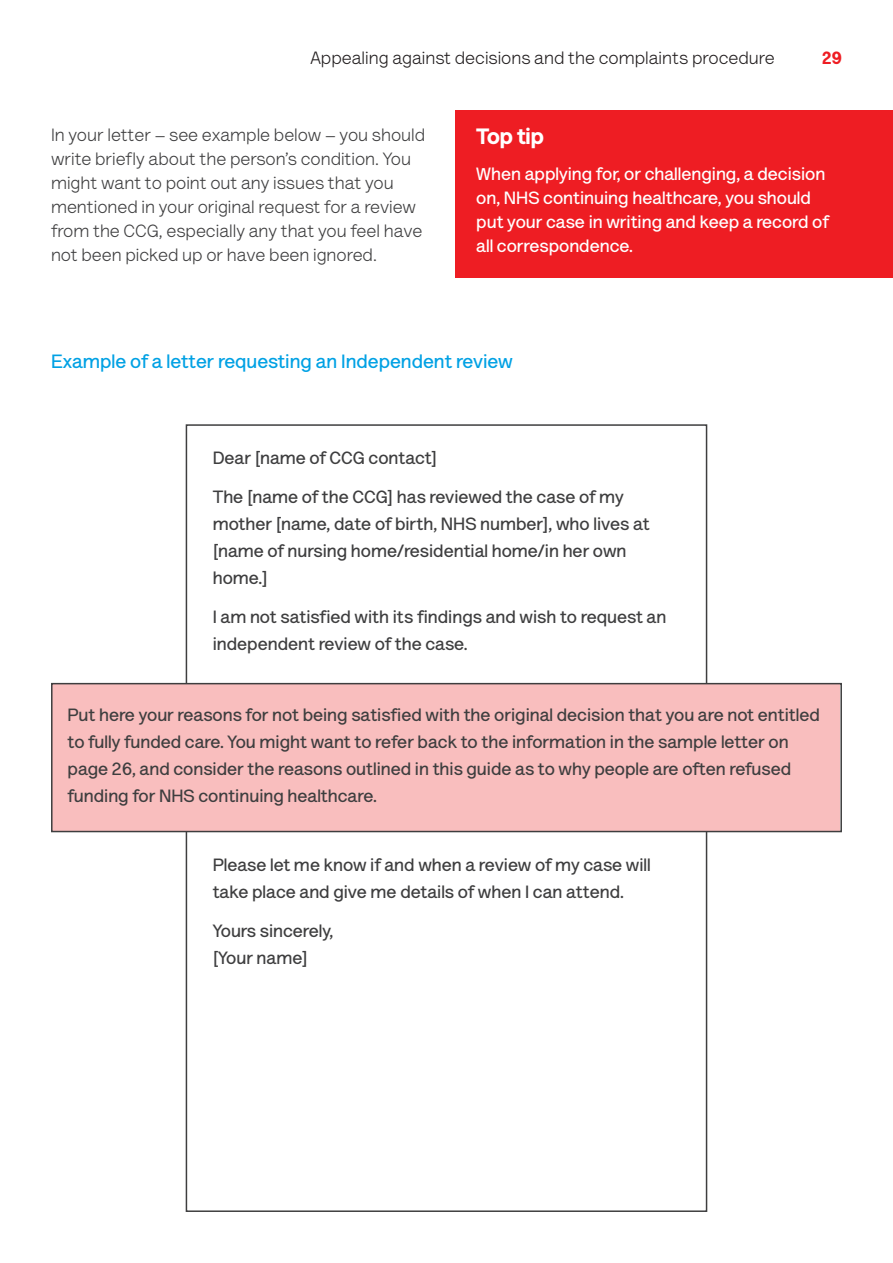
<style>
.page{position:relative;width:893px;height:1263px;background:#fff}
.page>*{position:absolute;margin:0;border:0;box-sizing:border-box;transform-origin:0 0}
.t1{font:900 22.5px "AS Lettera Text";color:#fff}
.t2{font:700 19.5px "AS Lettera Text";color:#00a1e4}
.t3{font:700 18px/27px "AS Lettera Text";color:#3e3e3f}
.t4{font:18px/24px "AS Lettera Text";color:#3e3e3f}
.t5{font:700 18px/24px "AS Lettera Text";color:#fff}
.t6{font:18px "AS Lettera Text";color:#231f20}
.t7{font:900 18px "AS Lettera Text";color:#ee1d23}
</style>
<div class="page">
<div style="left:455px;top:110px;width:438px;height:168px;background:#ee1d23"></div>
<div style="left:53px;top:684px;width:787px;height:147px;background:#f9bebe"></div>
<div style="left:51px;top:683px;width:791px;height:149px;border:2px solid #3e3e3f"></div>
<p class="t6" style="left:310px;top:52px;width:466px">Appealing against decisions and the complaints procedure</p>
<p class="t7" style="left:822px;top:52px;width:22px">29</p>
<p class="t4" style="left:51px;top:124px;width:376px">In your letter – see example below – you should write briefly about the person’s condition. You might want to point out any issues that you mentioned in your original request for a review from the CCG, especially any that you feel have not been picked up or have been ignored.</p>
<p class="t1" style="left:476px;top:128px;width:69px">Top tip</p>
<p class="t5" style="left:476px;top:163px;width:354px">When applying for, or challenging, a decision on, NHS continuing healthcare, you should put your case in writing and keep a record of all correspondence.</p>
<p class="t2" style="left:51px;top:354px;width:463px">Example of a letter requesting an Independent review</p>
<p class="t3" style="left:213px;top:440px;width:413px;line-height:39px">Dear [name of CCG contact]<br>The [name of the CCG] has reviewed the case of my</p>
<p class="t3" style="left:213px;top:512px;width:439px">mother [name, date of birth, NHS number], who lives at [name of nursing home/residential home/in her own home.]</p>
<p class="t3" style="left:213px;top:605px;width:455px">I am not satisfied with its findings and wish to request an independent review of the case.</p>
<p class="t3" style="left:68px;top:703px;width:754px">Put here your reasons for not being satisfied with the original decision that you are not entitled to fully funded care. You might want to refer back to the information in the sample letter on page 26, and consider the reasons outlined in this guide as to why people are often refused funding for NHS continuing healthcare.</p>
<p class="t3" style="left:213px;top:853px;width:440px">Please let me know if and when a review of my case will take place and give me details of when I can attend.</p>
<p class="t3" style="left:213px;top:919px;width:122px">Yours sincerely, [Your name]</p>
</div>
